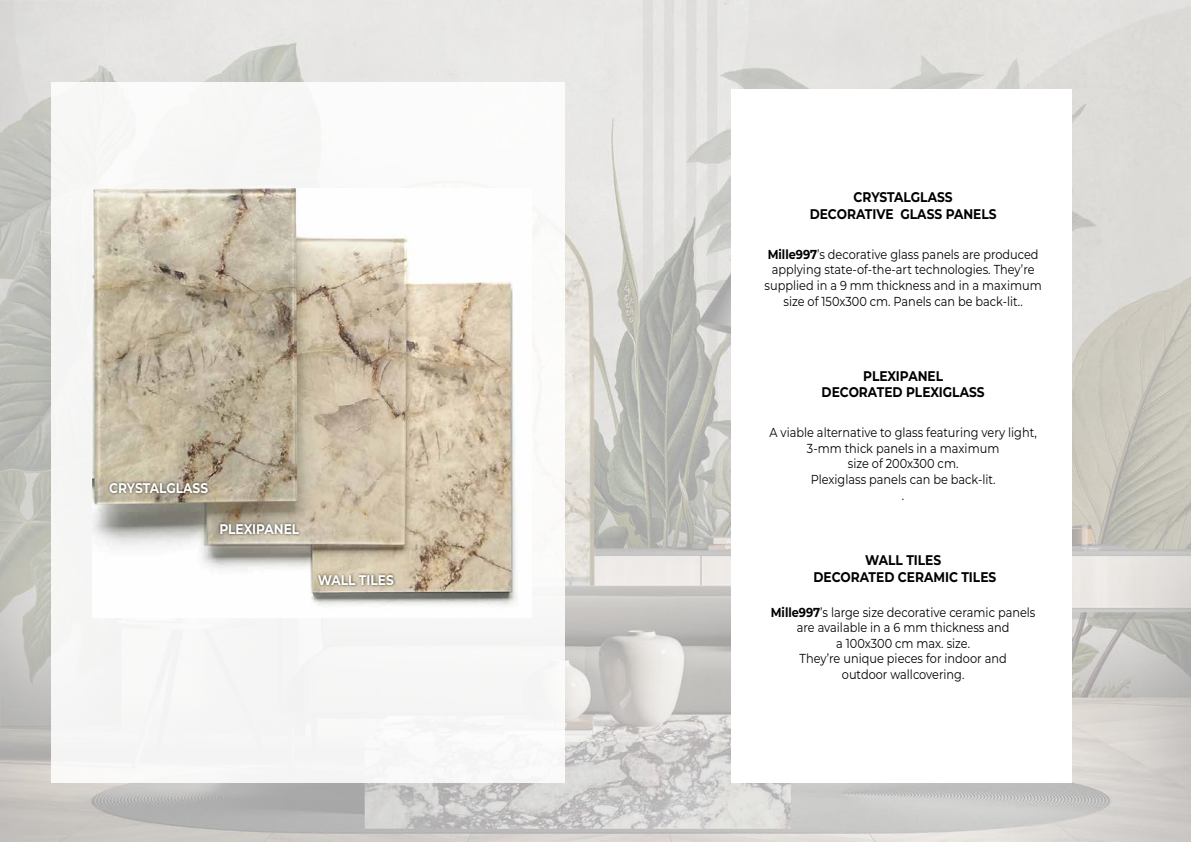
<style>
.page{position:relative;width:1191px;height:842px;background:#fff}
.page>*{position:absolute;margin:0;border:0;box-sizing:border-box;transform-origin:0 0}
.t1{font:700 14px/16.8px "Montserrat";color:#000;text-align:center;scale:.87 1}
.t2{font:700 14px "Montserrat";color:#fff;scale:.87 1}
.t3{font:13px/15.6px "Montserrat";color:#000;text-align:center;scale:.87 1}
.s1{font-weight:700}
</style>
<div class="page">
<img style="left:0;top:0;width:1191px;height:842px">
<div style="left:51px;top:82px;width:513px;height:700px;background:#f7f7f6"></div>
<img style="left:93px;top:189px;width:422px;height:415px">
<div style="left:731px;top:89px;width:340px;height:693px;background:#fff"></div>
<div style="left:107px;top:480px;width:104px;height:16px;background:#000;opacity:.75"></div>
<div style="left:217px;top:521px;width:85px;height:16px;background:#000;opacity:.75"></div>
<div style="left:315px;top:572px;width:81px;height:16px;background:#000;opacity:.75"></div>
<p class="t2" style="left:109px;top:478px;width:115px">CRYSTALGLASS</p>
<p class="t2" style="left:219px;top:519px;width:93px">PLEXIPANEL</p>
<p class="t2" style="left:318px;top:570px;width:89px">WALL TILES</p>
<p class="t1" style="left:809px;top:188px;width:216px">CRYSTALGLASS<br>DECORATIVE GLASS PANELS</p>
<p class="t3" style="left:764px;top:246px;width:320px"><span class="s1">Mille997</span>’s decorative glass panels are produced applying state-of-the-art technologies. They’re supplied in a 9 mm thickness and in a maximum size of 150x300 cm. Panels can be back-lit..</p>
<p class="t1" style="left:821px;top:366px;width:189px">PLEXIPANEL<br>DECORATED PLEXIGLASS</p>
<p class="t3" style="left:769px;top:424px;width:309px">A viable alternative to glass featuring very light,<br>3-mm thick panels in a maximum<br>size of 200x300 cm.<br>Plexiglass panels can be back-lit.<br>.</p>
<p class="t1" style="left:813px;top:551px;width:212px">WALL TILES<br>DECORATED CERAMIC TILES</p>
<p class="t3" style="left:771px;top:604px;width:306px"><span class="s1">Mille997</span>’s large size decorative ceramic panels are available in a 6 mm thickness and<br>a 100x300 cm max. size.<br>They’re unique pieces for indoor and<br>outdoor wallcovering.</p>
</div>
